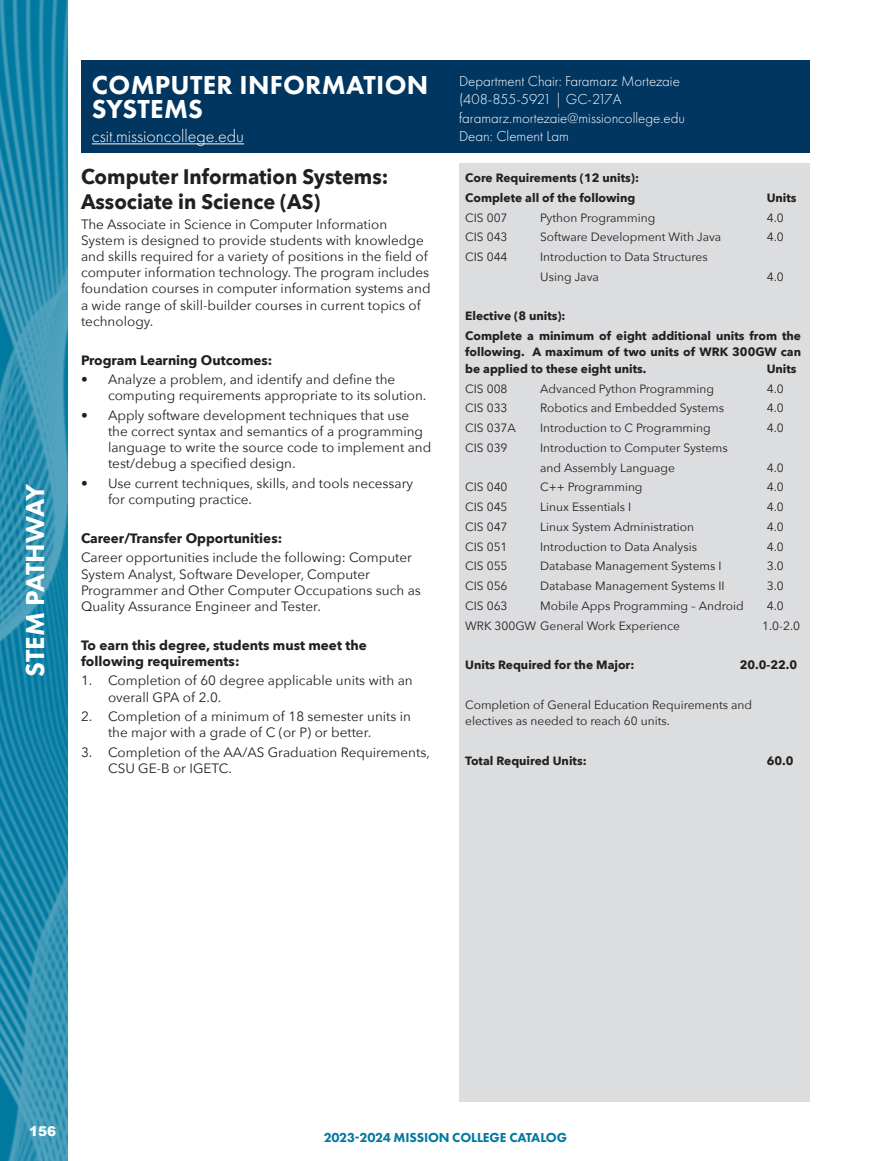
<style>
.page{position:relative;width:891px;height:1161px;background:#fff}
.page>*{position:absolute;margin:0;border:0;box-sizing:border-box;transform-origin:0 0}
.t1{font:800 27px/24px "Futura PT";letter-spacing:.01em;color:#fff}
.t2{font:700 21px/25.2px "Avenir Next";color:#231f20;scale:.95 1}
.t3{font:300 18px "Futura PT";color:#fff}
.t4{font:300 15px "Futura PT";color:#fff}
.t5{font:13.5px/16.2px "Avenir Next";color:#231f20}
.t6{font:700 13.5px/16.2px "Avenir Next";color:#231f20}
.t7{font:800 13.5px "Futura PT";letter-spacing:-.01em;color:#0079a1}
.t8{font:900 13.5px "Arial";color:#fff}
.t9{font:12px/16.5px "Avenir Next";color:#231f20}
.t10{font:700 12px/16.5px "Avenir Next";color:#231f20;text-align:justify}
</style>
<div class="page">
<img style="left:0;top:0;width:68px;height:1161px">
<div style="left:81px;top:61px;width:729px;height:92px;background:#013661"></div>
<div style="left:459px;top:163px;width:351px;height:938px;background:#dcdddf"></div>
<hr style="left:92px;top:143px;width:152px;height:1px;background:#fff">
<h1 class="t1" style="left:23px;top:677px;width:195px;rotate:-90deg">STEM PATHWAY</h1>
<p class="t1" style="left:92px;top:72px;width:338px">COMPUTER INFORMATION<br>SYSTEMS</p>
<p class="t3" style="left:92px;top:126px;width:154px">csit.missioncollege.edu</p>
<p class="t2" style="left:81px;top:164px;width:325px">Computer Information Systems:<br>Associate in Science (AS)</p>
<p class="t5" style="left:81px;top:215px;width:351px">The Associate in Science in Computer Information System is designed to provide students with knowledge and skills required for a variety of positions in the field of computer information technology. The program includes foundation courses in computer information systems and a wide range of skill-builder courses in current topics of technology.</p>
<p class="t6" style="left:81px;top:352px;width:193px">Program Learning Outcomes:</p>
<p class="t5" style="left:108px;top:371px;width:320px;text-indent:-27px">• Analyze a problem, and identify and define the computing requirements appropriate to its solution.</p>
<p class="t5" style="left:108px;top:406px;width:325px;text-indent:-27px">• Apply software development techniques that use the correct syntax and semantics of a programming language to write the source code to implement and test/debug a specified design.</p>
<p class="t5" style="left:108px;top:474px;width:307px;text-indent:-27px">• Use current techniques, skills, and tools necessary for computing practice.</p>
<p class="t6" style="left:81px;top:530px;width:203px">Career/Transfer Opportunities:</p>
<p class="t5" style="left:81px;top:549px;width:341px">Career opportunities include the following: Computer System Analyst, Software Developer, Computer Programmer and Other Computer Occupations such as Quality Assurance Engineer and Tester.</p>
<p class="t6" style="left:81px;top:637px;width:287px">To earn this degree, students must meet the following requirements:</p>
<p class="t5" style="left:108px;top:672px;width:306px;text-indent:-27px">1. Completion of 60 degree applicable units with an overall GPA of 2.0.</p>
<p class="t5" style="left:108px;top:708px;width:305px;text-indent:-27px">2. Completion of a minimum of 18 semester units in the major with a grade of C (or P) or better.</p>
<p class="t5" style="left:108px;top:743px;width:323px;text-indent:-27px">3. Completion of the AA/AS Graduation Requirements,<br>CSU GE-B or IGETC.</p>
<p class="t4" style="left:459px;top:73px;width:222px">Department Chair: Faramarz Mortezaie</p>
<p class="t4" style="left:459px;top:91px;width:164px">(408-855-5921 | GC-217A</p>
<p class="t4" style="left:459px;top:109px;width:228px">faramarz.mortezaie@missioncollege.edu</p>
<p class="t4" style="left:459px;top:127px;width:111px">Dean: Clement Lam</p>
<p class="t10" style="left:465px;top:169px;width:175px">Core Requirements (12 units):</p>
<p class="t10" style="left:465px;top:189px;width:172px">Complete all of the following</p>
<p class="t10" style="left:767px;top:189px;width:31px">Units</p>
<p class="t9" style="left:465px;top:209px;width:44px">CIS 007</p>
<p class="t9" style="left:540px;top:209px;width:117px">Python Programming</p>
<p class="t9" style="left:767px;top:209px;width:19px">4.0</p>
<p class="t9" style="left:465px;top:228px;width:44px">CIS 043</p>
<p class="t9" style="left:540px;top:228px;width:183px">Software Development With Java</p>
<p class="t9" style="left:767px;top:228px;width:19px">4.0</p>
<p class="t9" style="left:465px;top:248px;width:44px">CIS 044</p>
<p class="t9" style="left:540px;top:248px;width:169px">Introduction to Data Structures</p>
<p class="t9" style="left:540px;top:268px;width:60px">Using Java</p>
<p class="t9" style="left:767px;top:268px;width:19px">4.0</p>
<p class="t10" style="left:465px;top:308px;width:102px">Elective (8 units):</p>
<p class="t10" style="left:465px;top:327px;width:337px">Complete a minimum of eight additional units from the following. A maximum of two units of WRK 300GW can be applied to these eight units.</p>
<p class="t10" style="left:767px;top:360px;width:31px">Units</p>
<p class="t9" style="left:465px;top:380px;width:44px">CIS 008</p>
<p class="t9" style="left:540px;top:380px;width:175px">Advanced Python Programming</p>
<p class="t9" style="left:767px;top:380px;width:19px">4.0</p>
<p class="t9" style="left:465px;top:400px;width:44px">CIS 033</p>
<p class="t9" style="left:540px;top:400px;width:185px">Robotics and Embedded Systems</p>
<p class="t9" style="left:767px;top:400px;width:19px">4.0</p>
<p class="t9" style="left:465px;top:419px;width:52px">CIS 037A</p>
<p class="t9" style="left:540px;top:419px;width:172px">Introduction to C Programming</p>
<p class="t9" style="left:767px;top:419px;width:19px">4.0</p>
<p class="t9" style="left:465px;top:439px;width:44px">CIS 039</p>
<p class="t9" style="left:540px;top:439px;width:189px">Introduction to Computer Systems</p>
<p class="t9" style="left:540px;top:459px;width:136px">and Assembly Language</p>
<p class="t9" style="left:767px;top:459px;width:19px">4.0</p>
<p class="t9" style="left:465px;top:478px;width:44px">CIS 040</p>
<p class="t9" style="left:540px;top:478px;width:104px">C++ Programming</p>
<p class="t9" style="left:767px;top:478px;width:19px">4.0</p>
<p class="t9" style="left:465px;top:498px;width:44px">CIS 045</p>
<p class="t9" style="left:540px;top:498px;width:93px">Linux Essentials I</p>
<p class="t9" style="left:767px;top:498px;width:19px">4.0</p>
<p class="t9" style="left:465px;top:518px;width:44px">CIS 047</p>
<p class="t9" style="left:540px;top:518px;width:156px">Linux System Administration</p>
<p class="t9" style="left:767px;top:518px;width:19px">4.0</p>
<p class="t9" style="left:465px;top:538px;width:44px">CIS 051</p>
<p class="t9" style="left:540px;top:538px;width:158px">Introduction to Data Analysis</p>
<p class="t9" style="left:767px;top:538px;width:19px">4.0</p>
<p class="t9" style="left:465px;top:557px;width:44px">CIS 055</p>
<p class="t9" style="left:540px;top:557px;width:183px">Database Management Systems I</p>
<p class="t9" style="left:767px;top:557px;width:19px">3.0</p>
<p class="t9" style="left:465px;top:577px;width:44px">CIS 056</p>
<p class="t9" style="left:540px;top:577px;width:186px">Database Management Systems II</p>
<p class="t9" style="left:767px;top:577px;width:19px">3.0</p>
<p class="t9" style="left:465px;top:597px;width:44px">CIS 063</p>
<p class="t9" style="left:540px;top:597px;width:205px">Mobile Apps Programming – Android</p>
<p class="t9" style="left:767px;top:597px;width:19px">4.0</p>
<p class="t9" style="left:465px;top:617px;width:216px">WRK 300GW General Work Experience</p>
<p class="t9" style="left:762px;top:617px;width:39px">1.0-2.0</p>
<p class="t10" style="left:465px;top:656px;width:171px">Units Required for the Major:</p>
<p class="t10" style="left:740px;top:656px;width:59px">20.0-22.0</p>
<p class="t9" style="left:465px;top:696px;width:289px">Completion of General Education Requirements and electives as needed to reach 60 units.</p>
<p class="t10" style="left:465px;top:752px;width:123px">Total Required Units:</p>
<p class="t10" style="left:767px;top:752px;width:28px">60.0</p>
<p class="t8" style="left:29px;top:1122px;width:28px">156</p>
<p class="t7" style="left:324px;top:1129px;width:245px">2023-2024 MISSION COLLEGE CATALOG</p>
</div>
